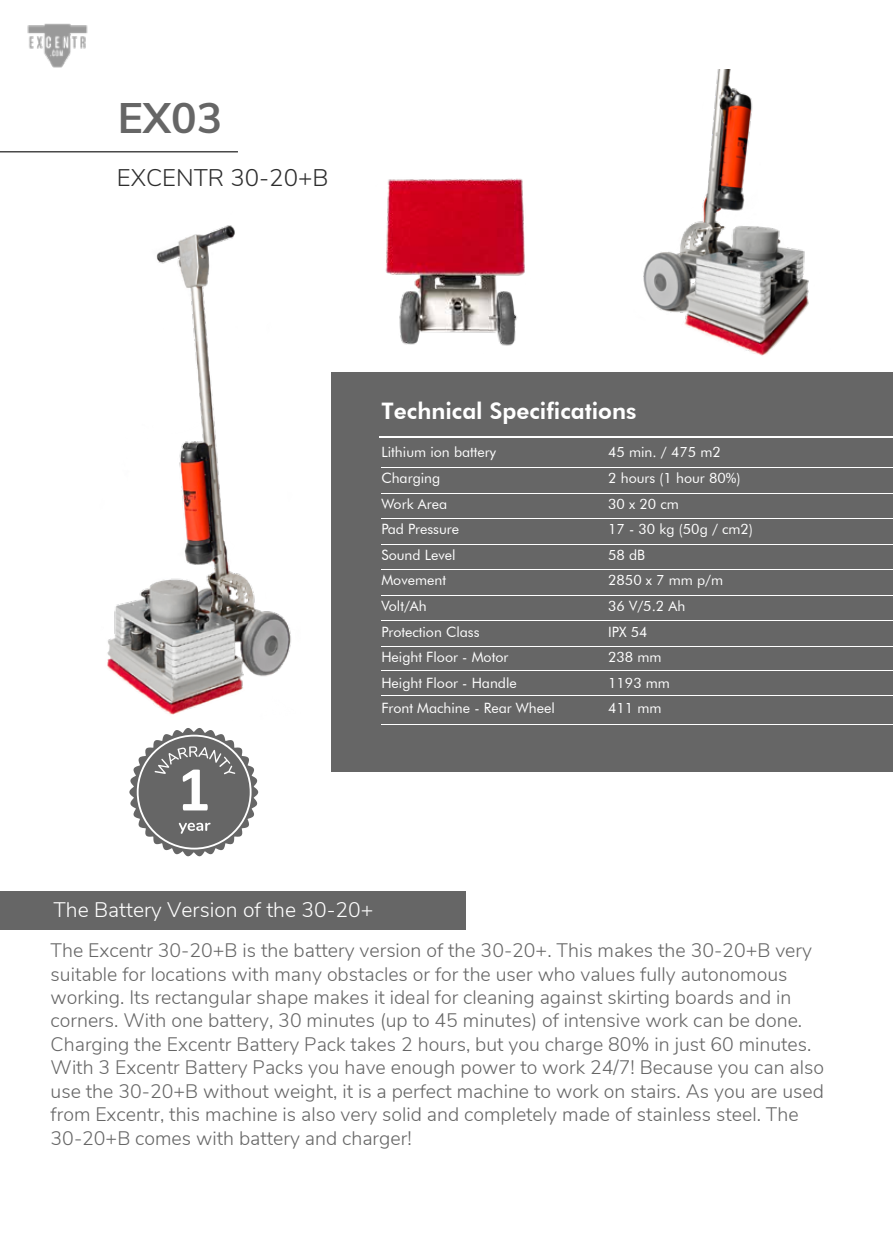
<style>
.page{position:relative;width:893px;height:1255px;background:#fff}
.page>*{position:absolute;margin:0;border:0;box-sizing:border-box;transform-origin:0 0}
.t1{font:700 64.2px "Calibri";color:#fff}
.t2{font:700 42.6px "Nunito Sans";color:#666}
.t3{font:300 24px "Nunito Sans";color:#2d2d2d}
.t4{font:800 22.8px "Futura BT";color:#fff}
.t5{font:300 21px "Nunito Sans";color:#fff}
.t6{font:300 19.5px/23.4px "Nunito Sans";color:#666}
.t7{font:14.25px/25.7px "Futura BT";color:#fff}
</style>
<div class="page">
<img style="left:643px;top:70px;width:166px;height:286px">
<img style="left:385px;top:178px;width:140px;height:168px">
<div style="left:332px;top:372px;width:561px;height:400px;background:#666"></div>
<hr style="left:382px;top:467px;width:511px;height:1px;background:#fff">
<hr style="left:382px;top:493px;width:511px;height:1px;background:#fff">
<hr style="left:382px;top:518px;width:511px;height:1px;background:#fff">
<hr style="left:382px;top:544px;width:511px;height:1px;background:#fff">
<hr style="left:382px;top:569px;width:511px;height:1px;background:#fff">
<hr style="left:382px;top:594px;width:511px;height:1px;background:#fff">
<hr style="left:382px;top:620px;width:511px;height:1px;background:#fff">
<hr style="left:382px;top:645px;width:511px;height:1px;background:#fff">
<hr style="left:382px;top:669px;width:511px;height:1px;background:#fff">
<hr style="left:382px;top:695px;width:511px;height:1px;background:#fff">
<hr style="left:382px;top:723px;width:511px;height:1px;background:#fff">
<hr style="left:380px;top:436px;width:513px;height:1px;background:#fff">
<hr style="left:0;top:151px;width:238px;height:1px;background:#494949">
<svg style="left:129px;top:728px;width:129px;height:128px"></svg>
<div style="left:0;top:891px;width:465px;height:39px;background:#666"></div>
<img style="left:27px;top:23px;width:61px;height:45px">
<img style="left:107px;top:225px;width:184px;height:490px">
<h2 class="t2" style="left:118px;top:87px;width:106px">EX03</h2>
<p class="t3" style="left:117px;top:160px;width:213px">EXCENTR 30-20+B</p>
<h1 class="t1" style="left:178px;top:743px;width:34px">1</h1>
<p class="t4" style="left:382px;top:397px;width:256px">Technical Specifications</p>
<p class="t7" style="left:381px;top:439px;width:175px">Lithium ion battery<br>Charging<br>Work Area<br>Pad Pressure<br>Sound Level<br>Movement<br>Volt/Ah<br>Protection Class<br>Height Floor - Motor<br>Height Floor - Handle<br>Front Machine - Rear Wheel</p>
<p class="t7" style="left:608px;top:439px;width:146px">45 min. / 475 m2<br>2 hours (1 hour 80%)<br>30 x 20 cm<br>17 - 30 kg (50g / cm2)<br>58 dB<br>2850 x 7 mm p/m<br>36 V/5.2 Ah<br>IPX 54<br>238 mm<br>1193 mm<br>411 mm</p>
<p class="t5" style="left:54px;top:894px;width:321px">The Battery Version of the 30-20+</p>
<p class="t6" style="left:51px;top:937px;width:775px">The Excentr 30-20+B is the battery version of the 30-20+. This makes the 30-20+B very suitable for locations with many obstacles or for the user who values fully autonomous working. Its rectangular shape makes it ideal for cleaning against skirting boards and in corners. With one battery, 30 minutes (up to 45 minutes) of intensive work can be done.<br>Charging the Excentr Battery Pack takes 2 hours, but you charge 80% in just 60 minutes.<br>With 3 Excentr Battery Packs you have enough power to work 24/7! Because you can also use the 30-20+B without weight, it is a perfect machine to work on stairs. As you are used from Excentr, this machine is also very solid and completely made of stainless steel. The 30-20+B comes with battery and charger!</p>
</div>
